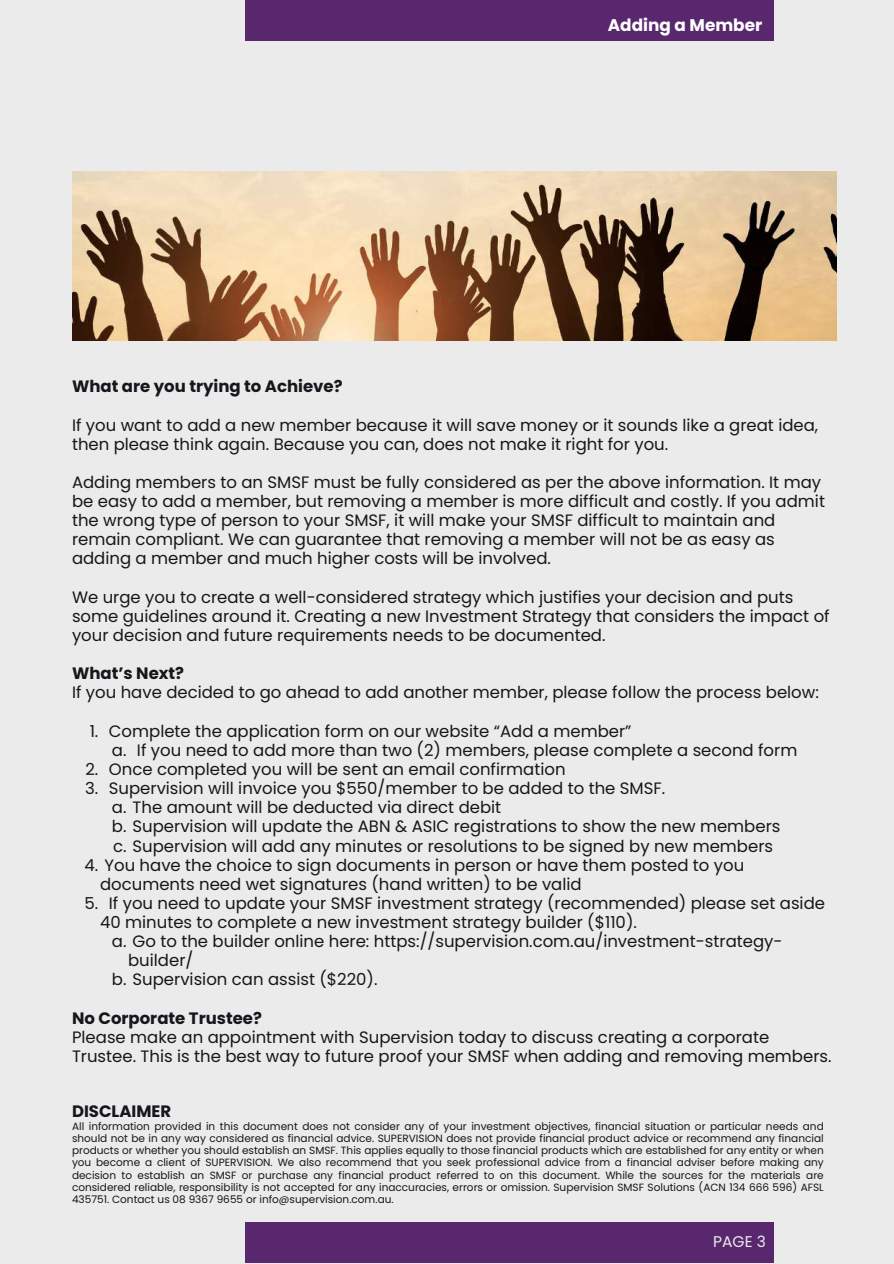
<style>
.page{position:relative;width:894px;height:1264px;background:#fff}
.page>*{position:absolute;margin:0;border:0;box-sizing:border-box;transform-origin:0 0}
.t1{font:700 16.8px "Poppins";color:#fff}
.t2{font:16.5px/19.2px "Poppins";color:#16161c}
.t3{font:700 16.5px "Poppins";color:#16161c}
.t4{font:15.45px "Poppins";color:#ebebeb}
.t5{font:10.5px/12.3px "Poppins";color:#16161c;text-align:justify}
</style>
<div class="page">
<div style="left:0;top:0;width:893px;height:1263px;background:#ebebeb"></div>
<div style="left:245px;top:0;width:528px;height:40px;background:#59276d"></div>
<div style="left:245px;top:1222px;width:528px;height:40px;background:#59276d"></div>
<img style="left:72px;top:172px;width:764px;height:168px">
<p class="t1" style="left:607px;top:16px;width:156px">Adding a Member</p>
<p class="t3" style="left:72px;top:377px;width:272px">What are you trying to Achieve?</p>
<p class="t2" style="left:72px;top:415px;width:747px">If you want to add a new member because it will save money or it sounds like a great idea, then please think again. Because you can, does not make it right for you.</p>
<p class="t2" style="left:72px;top:472px;width:754px">Adding members to an SMSF must be fully considered as per the above information. It may be easy to add a member, but removing a member is more difficult and costly. If you admit the wrong type of person to your SMSF, it will make your SMSF difficult to maintain and remain compliant. We can guarantee that removing a member will not be as easy as adding a member and much higher costs will be involved.</p>
<p class="t2" style="left:72px;top:587px;width:759px">We urge you to create a well-considered strategy which justifies your decision and puts some guidelines around it. Creating a new Investment Strategy that considers the impact of your decision and future requirements needs to be documented.</p>
<p class="t3" style="left:72px;top:664px;width:114px">What’s Next?</p>
<p class="t2" style="left:72px;top:683px;width:748px">If you have decided to go ahead to add another member, please follow the process below:</p>
<p class="t2" style="left:112px;top:721px;width:686px;text-indent:-22px">1. Complete the application form on our website “Add a member”<br>a. If you need to add more than two (2) members, please complete a second form</p>
<p class="t2" style="left:85px;top:759px;width:481px">2. Once completed you will be sent an email confirmation</p>
<p class="t2" style="left:112px;top:778px;width:670px;text-indent:-27px">3. Supervision will invoice you $550/member to be added to the SMSF.<br>a. The amount will be deducted via direct debit<br>b. Supervision will update the ABN &amp; ASIC registrations to show the new members c. Supervision will add any minutes or resolutions to be signed by new members</p>
<p class="t2" style="left:85px;top:855px;width:661px">4. You have the choice to sign documents in person or have them posted to you</p>
<p class="t2" style="left:100px;top:874px;width:483px">documents need wet signatures (hand written) to be valid</p>
<p class="t2" style="left:109px;top:893px;width:717px">If you need to update your SMSF investment strategy (recommended) please set aside</p>
<p class="t2" style="left:100px;top:912px;width:538px">40 minutes to complete a new investment strategy builder ($110).</p>
<p class="t2" style="left:85px;top:893px;width:15px">5.</p>
<p class="t2" style="left:112px;top:931px;width:672px">a. Go to the builder online here: https://supervision.com.au/investment-strategy-</p>
<p class="t2" style="left:128px;top:951px;width:67px">builder/</p>
<p class="t2" style="left:112px;top:970px;width:267px">b. Supervision can assist ($220).</p>
<p class="t3" style="left:72px;top:1008px;width:191px">No Corporate Trustee?</p>
<p class="t2" style="left:72px;top:1027px;width:760px">Please make an appointment with Supervision today to discuss creating a corporate<br>Trustee. This is the best way to future proof your SMSF when adding and removing members.</p>
<p class="t3" style="left:72px;top:1101px;width:101px">DISCLAIMER</p>
<p class="t5" style="left:72px;top:1119px;width:753px">All information provided in this document does not consider any of your investment objectives, financial situation or particular needs and should not be in any way considered as financial advice. SUPERVISION does not provide financial product advice or recommend any financial products or whether you should establish an SMSF. This applies equally to those financial products which are established for any entity or when you become a client of SUPERVISION. We also recommend that you seek professional advice from a financial adviser before making any decision to establish an SMSF or purchase any financial product referred to on this document. While the sources for the materials are considered reliable, responsibility is not accepted for any inaccuracies, errors or omission. Supervision SMSF Solutions (ACN 134 666 596) AFSL 435751. Contact us 08 9367 9655 or info@supervision.com.au.</p>
<p class="t4" style="left:713px;top:1232px;width:54px">PAGE 3</p>
</div>
